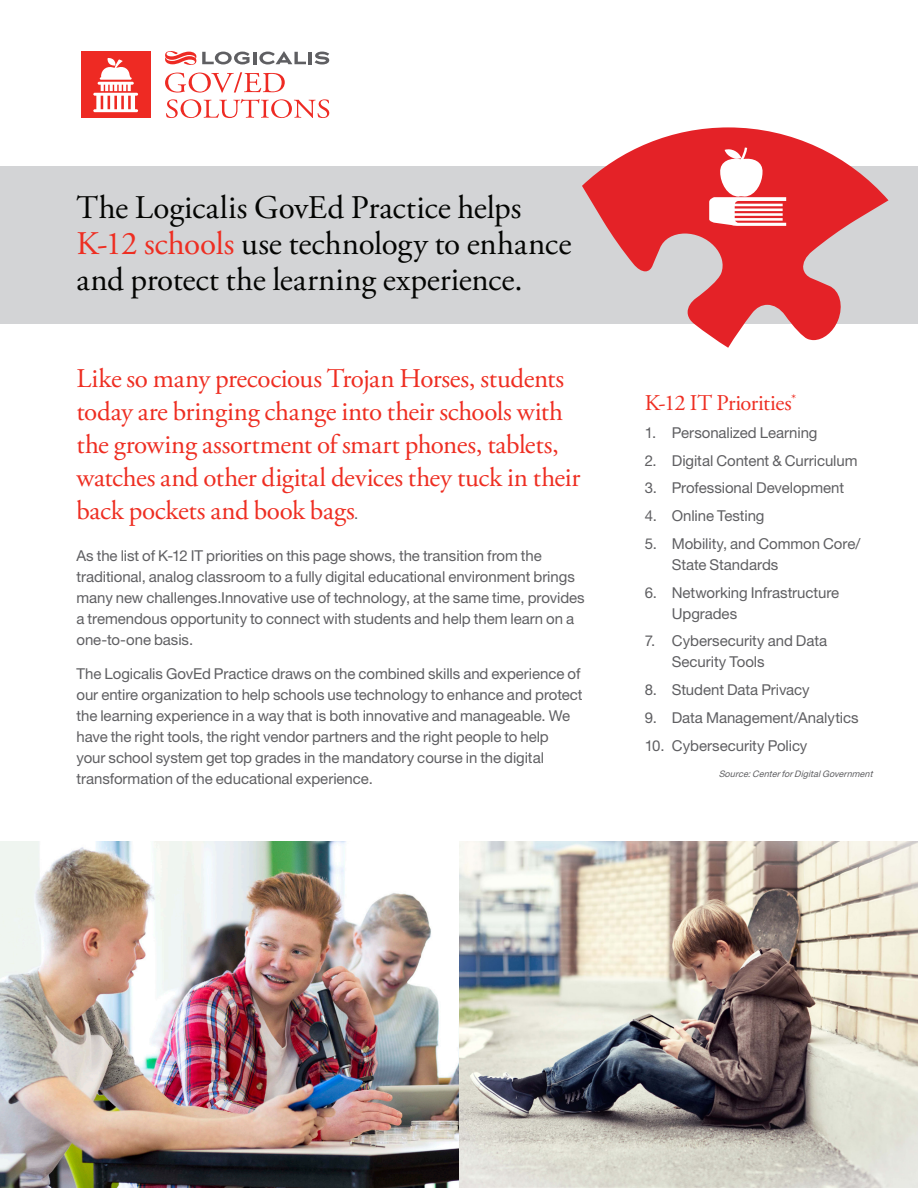
<style>
.page{position:relative;width:918px;height:1188px;background:#fff}
.page>*{position:absolute;margin:0;border:0;box-sizing:border-box;transform-origin:0 0}
.Comic{font:33px/36px "Adobe Garamond Pro";color:#040503}
.Comic-2{font:27px/33px "Adobe Garamond Pro";letter-spacing:-.01em;color:#ee2e22}
.Comic-3{font:22.5px "Adobe Garamond Pro";letter-spacing:-.025em;color:#ee2e22}
.Comic-4{font:15px/21px "Helvetica Neue LT Std";letter-spacing:-.005em;color:#5f5f62}
.Comic-5{font:italic 9px "Helvetica Neue LT Std";color:#5f5f62}
.s1{color:#ee2e22}
.s2{font-family:"Helvetica Neue LT Std";font-size:15px;color:#5f5f62}
</style>
<div class="page">
<img style="left:0;top:841px;width:918px;height:347px">
<div style="left:0;top:166px;width:918px;height:158px;background:#d3d4d6"></div>
<div style="left:81px;top:52px;width:69px;height:66px;background:#ee2a23"></div>
<svg style="left:93px;top:58px;width:45px;height:54px"></svg>
<svg style="left:165px;top:72px;width:120px;height:21px"></svg>
<svg style="left:166px;top:99px;width:163px;height:19px"></svg>
<svg style="left:202px;top:51px;width:127px;height:13px"></svg>
<svg style="left:165px;top:51px;width:31px;height:14px"></svg>
<svg style="left:582px;top:127px;width:307px;height:221px"></svg>
<svg style="left:709px;top:148px;width:77px;height:78px;background:#f18e91"></svg>
<p class="Comic" style="left:77px;top:191px;width:496px">The Logicalis GovEd Practice helps<br><span class="s1">K-12 schools</span> use technology to enhance and protect the learning experience.</p>
<p class="Comic-2" style="left:77px;top:363px;width:505px">Like so many precocious Trojan Horses, students today are bringing change into their schools with the growing assortment of smart phones, tablets, watches and other digital devices they tuck in their back pockets and book bags<span class="s2">.</span></p>
<p class="Comic-4" style="left:77px;top:545px;width:510px">As the list of K-12 IT priorities on this page shows, the transition from the traditional, analog classroom to a fully digital educational environment brings many new challenges.Innovative use of technology, at the same time, provides a tremendous opportunity to connect with students and help them learn on a one-to-one basis.</p>
<p class="Comic-4" style="left:77px;top:663px;width:508px">The Logicalis GovEd Practice draws on the combined skills and experience of our entire organization to help schools use technology to enhance and protect the learning experience in a way that is both innovative and manageable. We have the right tools, the right vendor partners and the right people to help<br>your school system get top grades in the mandatory course in the digital transformation of the educational experience.</p>
<p class="Comic-3" style="left:645px;top:390px;width:153px">K-12 IT Priorities<sup>*</sup></p>
<p class="Comic-4" style="left:645px;top:422px;width:174px">1. Personalized Learning</p>
<p class="Comic-4" style="left:645px;top:450px;width:214px">2. Digital Content &amp; Curriculum</p>
<p class="Comic-4" style="left:645px;top:477px;width:201px">3. Professional Development</p>
<p class="Comic-4" style="left:645px;top:505px;width:121px">4. Online Testing</p>
<p class="Comic-4" style="left:672px;top:533px;width:190px;text-indent:-27px">5. Mobility, and Common Core/<br>State Standards</p>
<p class="Comic-4" style="left:672px;top:582px;width:169px;text-indent:-27px">6. Networking Infrastructure<br>Upgrades</p>
<p class="Comic-4" style="left:672px;top:630px;width:157px;text-indent:-27px">7. Cybersecurity and Data<br>Security Tools</p>
<p class="Comic-4" style="left:645px;top:679px;width:166px">8. Student Data Privacy</p>
<p class="Comic-4" style="left:645px;top:707px;width:215px">9. Data Management/Analytics</p>
<p class="Comic-4" style="left:645px;top:735px;width:164px">10. Cybersecurity Policy</p>
<p class="Comic-5" style="left:719px;top:768px;width:158px">Source:CenterforDigitalGovernment</p>
</div>
